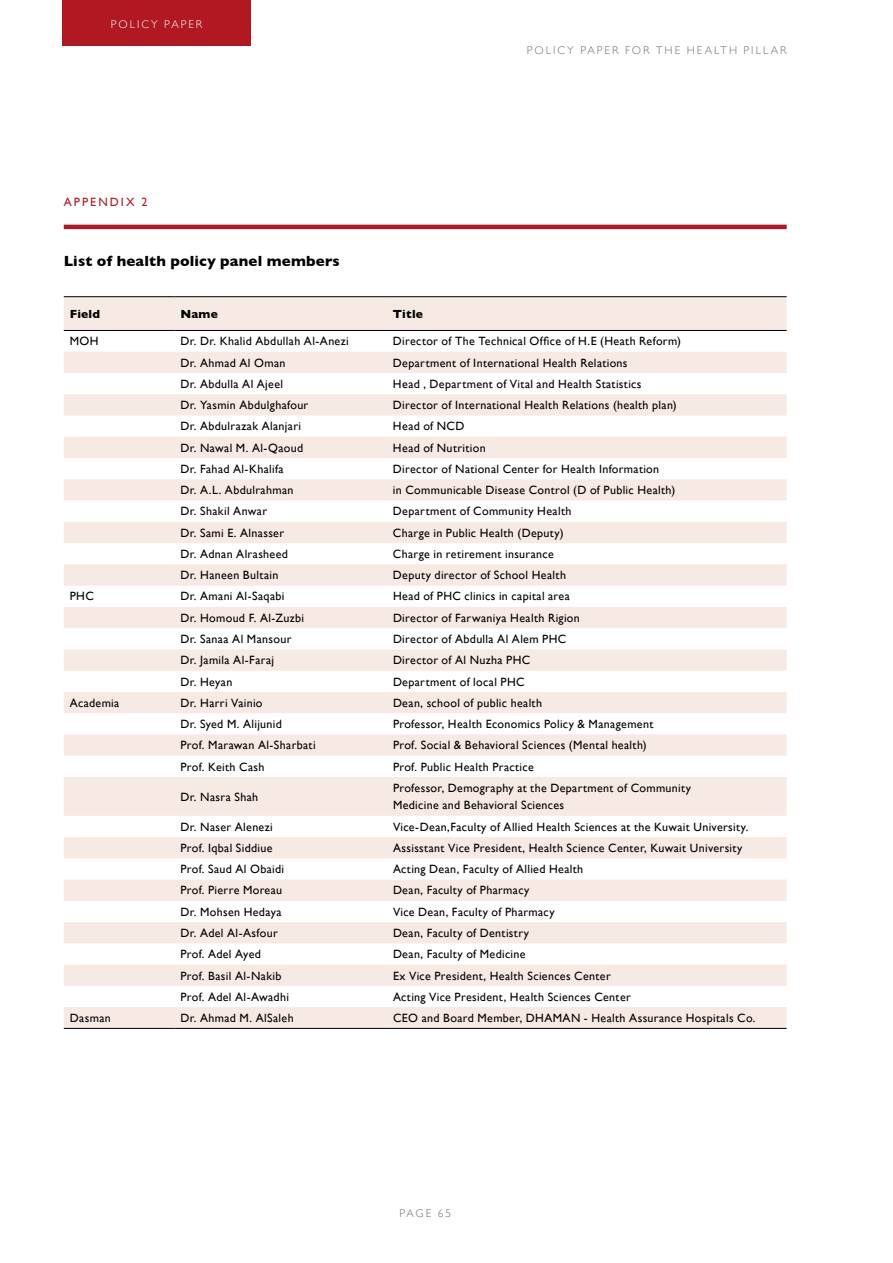
<style>
.page{position:relative;width:893px;height:1263px;background:#fff}
.page>*{position:absolute;margin:0;border:0;box-sizing:border-box;transform-origin:0 0}
.t1{font:700 15px "Gill Sans";letter-spacing:.01em;color:#000}
.t2{font:12px/16.5px "Gill Sans";letter-spacing:.03em;color:#000}
.t3{font:700 12px "Gill Sans";letter-spacing:.015em;color:#000}
.t4{font:12px "Gill Sans";letter-spacing:.175em;color:#b11821}
.t5{font:300 11.25px "Gill Sans";letter-spacing:.18em;color:#706f6f}
.t6{font:300 11.25px "Gill Sans";letter-spacing:.18em;color:#fff}
</style>
<div class="page">
<div style="left:62px;top:0;width:189px;height:45px;background:#b11821"></div>
<hr style="left:64px;top:225px;width:723px;height:4px;background:#b11821">
<div style="left:64px;top:297px;width:723px;height:33px;background:#f7e9e4"></div>
<svg style="left:64px;top:352px;width:723px;height:676px;fill:#f7e9e4"></svg>
<hr style="left:64px;top:296px;width:110px;height:1px;background:#000">
<hr style="left:174px;top:296px;width:213px;height:1px;background:#000">
<hr style="left:387px;top:296px;width:400px;height:1px;background:#000">
<hr style="left:64px;top:330px;width:110px;height:1px;background:#000">
<hr style="left:174px;top:330px;width:213px;height:1px;background:#000">
<hr style="left:387px;top:330px;width:400px;height:1px;background:#000">
<hr style="left:64px;top:1028px;width:110px;height:1px;background:#000">
<hr style="left:174px;top:1028px;width:213px;height:1px;background:#000">
<hr style="left:387px;top:1028px;width:400px;height:1px;background:#000">
<p class="t6" style="left:111px;top:15px;width:93px">POLICY PAPER</p>
<p class="t4" style="left:64px;top:195px;width:85px">APPENDIX 2</p>
<p class="t5" style="left:527px;top:41px;width:261px">POLICY PAPER FOR THE HEALTH PILLAR</p>
<p class="t1" style="left:64px;top:249px;width:277px">List of health policy panel members</p>
<p class="t3" style="left:70px;top:304px;width:32px">Field</p>
<p class="t3" style="left:180px;top:304px;width:39px">Name</p>
<p class="t3" style="left:393px;top:304px;width:32px">Title</p>
<p class="t2" style="left:70px;top:333px;width:30px">MOH</p>
<p class="t2" style="left:180px;top:333px;width:170px">Dr. Dr. Khalid Abdullah Al-Anezi</p>
<p class="t2" style="left:393px;top:333px;width:290px">Director of The Technical Office of H.E (Heath Reform)</p>
<p class="t2" style="left:180px;top:354px;width:107px">Dr. Ahmad Al Oman</p>
<p class="t2" style="left:393px;top:354px;width:236px">Department of International Health Relations</p>
<p class="t2" style="left:180px;top:375px;width:104px">Dr. Abdulla Al Ajeel</p>
<p class="t2" style="left:393px;top:375px;width:250px">Head , Department of Vital and Health Statistics</p>
<p class="t2" style="left:180px;top:397px;width:130px">Dr. Yasmin Abdulghafour</p>
<p class="t2" style="left:393px;top:397px;width:285px">Director of International Health Relations (health plan)</p>
<p class="t2" style="left:180px;top:418px;width:122px">Dr. Abdulrazak Alanjari</p>
<p class="t2" style="left:393px;top:418px;width:73px">Head of NCD</p>
<p class="t2" style="left:180px;top:439px;width:124px">Dr. Nawal M. Al-Qaoud</p>
<p class="t2" style="left:393px;top:439px;width:94px">Head of Nutrition</p>
<p class="t2" style="left:180px;top:460px;width:105px">Dr. Fahad Al-Khalifa</p>
<p class="t2" style="left:393px;top:460px;width:268px">Director of National Center for Health Information</p>
<p class="t2" style="left:180px;top:482px;width:115px">Dr. A.L. Abdulrahman</p>
<p class="t2" style="left:393px;top:482px;width:284px">in Communicable Disease Control (D of Public Health)</p>
<p class="t2" style="left:180px;top:503px;width:88px">Dr. Shakil Anwar</p>
<p class="t2" style="left:393px;top:503px;width:180px">Department of Community Health</p>
<p class="t2" style="left:180px;top:524px;width:105px">Dr. Sami E. Alnasser</p>
<p class="t2" style="left:393px;top:524px;width:172px">Charge in Public Health (Deputy)</p>
<p class="t2" style="left:180px;top:545px;width:109px">Dr. Adnan Alrasheed</p>
<p class="t2" style="left:393px;top:545px;width:162px">Charge in retirement insurance</p>
<p class="t2" style="left:180px;top:567px;width:100px">Dr. Haneen Bultain</p>
<p class="t2" style="left:393px;top:567px;width:175px">Deputy director of School Health</p>
<p class="t2" style="left:70px;top:588px;width:26px">PHC</p>
<p class="t2" style="left:180px;top:588px;width:106px">Dr. Amani Al-Saqabi</p>
<p class="t2" style="left:393px;top:588px;width:178px">Head of PHC clinics in capital area</p>
<p class="t2" style="left:180px;top:609px;width:125px">Dr. Homoud F. Al-Zuzbi</p>
<p class="t2" style="left:393px;top:609px;width:188px">Director of Farwaniya Health Rigion</p>
<p class="t2" style="left:180px;top:630px;width:113px">Dr. Sanaa Al Mansour</p>
<p class="t2" style="left:393px;top:630px;width:175px">Director of Abdulla Al Alem PHC</p>
<p class="t2" style="left:180px;top:652px;width:95px">Dr. Jamila Al-Faraj</p>
<p class="t2" style="left:393px;top:652px;width:139px">Director of Al Nuzha PHC</p>
<p class="t2" style="left:180px;top:673px;width:53px">Dr. Heyan</p>
<p class="t2" style="left:393px;top:673px;width:133px">Department of local PHC</p>
<p class="t2" style="left:70px;top:694px;width:51px">Academia</p>
<p class="t2" style="left:180px;top:694px;width:84px">Dr. Harri Vainio</p>
<p class="t2" style="left:393px;top:694px;width:151px">Dean, school of public health</p>
<p class="t2" style="left:180px;top:716px;width:103px">Dr. Syed M. Alijunid</p>
<p class="t2" style="left:393px;top:716px;width:262px">Professor, Health Economics Policy &amp; Management</p>
<p class="t2" style="left:180px;top:737px;width:137px">Prof. Marawan Al-Sharbati</p>
<p class="t2" style="left:393px;top:737px;width:255px">Prof. Social &amp; Behavioral Sciences (Mental health)</p>
<p class="t2" style="left:180px;top:758px;width:86px">Prof. Keith Cash</p>
<p class="t2" style="left:393px;top:758px;width:142px">Prof. Public Health Practice</p>
<p class="t2" style="left:180px;top:788px;width:79px">Dr. Nasra Shah</p>
<p class="t2" style="left:393px;top:780px;width:300px">Professor, Demography at the Department of Community<br>Medicine and Behavioral Sciences</p>
<p class="t2" style="left:180px;top:818px;width:94px">Dr. Naser Alenezi</p>
<p class="t2" style="left:393px;top:818px;width:357px">Vice-Dean,Faculty of Allied Health Sciences at the Kuwait University.</p>
<p class="t2" style="left:180px;top:839px;width:94px">Prof. Iqbal Siddiue</p>
<p class="t2" style="left:393px;top:839px;width:351px">Assisstant Vice President, Health Science Center, Kuwait University</p>
<p class="t2" style="left:180px;top:861px;width:105px">Prof. Saud Al Obaidi</p>
<p class="t2" style="left:393px;top:861px;width:192px">Acting Dean, Faculty of Allied Health</p>
<p class="t2" style="left:180px;top:882px;width:103px">Prof. Pierre Moreau</p>
<p class="t2" style="left:393px;top:882px;width:138px">Dean, Faculty of Pharmacy</p>
<p class="t2" style="left:180px;top:903px;width:103px">Dr. Mohsen Hedaya</p>
<p class="t2" style="left:393px;top:903px;width:163px">Vice Dean, Faculty of Pharmacy</p>
<p class="t2" style="left:180px;top:924px;width:99px">Dr. Adel Al-Asfour</p>
<p class="t2" style="left:393px;top:924px;width:138px">Dean, Faculty of Dentistry</p>
<p class="t2" style="left:180px;top:946px;width:82px">Prof. Adel Ayed</p>
<p class="t2" style="left:393px;top:946px;width:134px">Dean, Faculty of Medicine</p>
<p class="t2" style="left:180px;top:967px;width:103px">Prof. Basil Al-Nakib</p>
<p class="t2" style="left:393px;top:967px;width:219px">Ex Vice President, Health Sciences Center</p>
<p class="t2" style="left:180px;top:988px;width:110px">Prof. Adel Al-Awadhi</p>
<p class="t2" style="left:393px;top:988px;width:239px">Acting Vice President, Health Sciences Center</p>
<p class="t2" style="left:70px;top:1009px;width:43px">Dasman</p>
<p class="t2" style="left:180px;top:1009px;width:115px">Dr. Ahmad M. AlSaleh</p>
<p class="t2" style="left:393px;top:1009px;width:364px">CEO and Board Member, DHAMAN - Health Assurance Hospitals Co.</p>
<p class="t5" style="left:399px;top:1204px;width:53px">PAGE 65</p>
</div>
